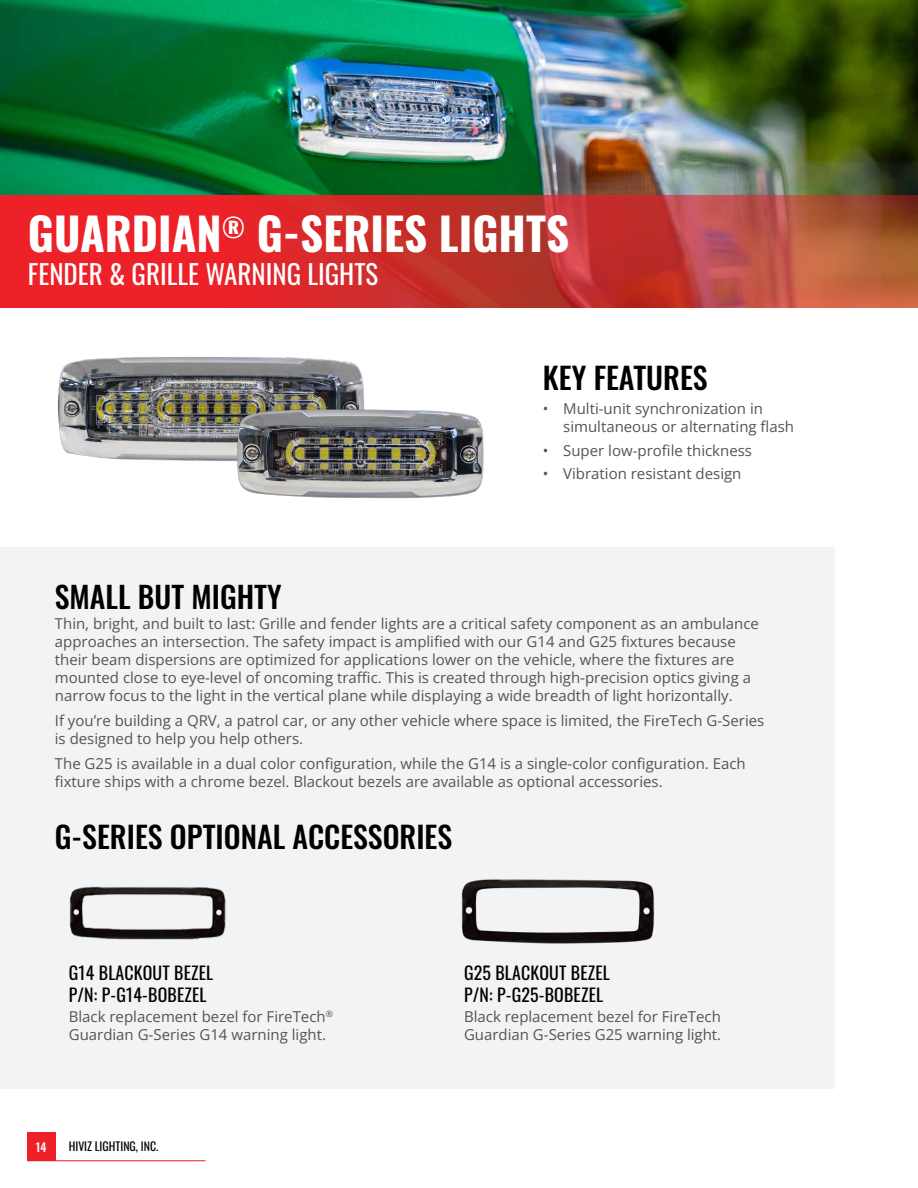
<style>
.page{position:relative;width:918px;height:1188px;background:#fff}
.page>*{position:absolute;margin:0;border:0;box-sizing:border-box;transform-origin:0 0}
.t1{font:700 45px "Oswald";color:#fff}
.t2{font:500 30px "Oswald";color:#000}
.t3{font:500 29.85px "Oswald";color:#000}
.t4{font:27px "Oswald";color:#fff}
.t5{font:17.85px/21.5px "Oswald";letter-spacing:.01em;color:#000}
.t6{font:15px/18px "Open Sans";color:#545456}
.t7{font:11.85px "Oswald";color:#000}
.t8{font:500 11.85px "Oswald";color:#fff}
</style>
<div class="page">
<div style="left:27px;top:1133px;width:29px;height:28px;background:#ed2127"></div>
<hr style="left:27px;top:1160px;width:179px;height:1px;background:#ed2127">
<div style="left:0;top:547px;width:834px;height:541px;background:#f1f3f4"></div>
<img style="left:0;top:0;width:918px;height:195px">
<svg style="left:0;top:195px;width:918px;height:112px;background:#cd3530"></svg>
<img style="left:58px;top:356px;width:306px;height:106px">
<img style="left:232px;top:400px;width:252px;height:99px">
<img style="left:69px;top:886px;width:157px;height:54px">
<img style="left:461px;top:879px;width:194px;height:65px">
<h1 class="t1" style="left:28px;top:211px;width:543px">GUARDIAN<sup>®</sup> G-SERIES LIGHTS</h1>
<h3 class="t4" style="left:28px;top:250px;width:352px">FENDER &amp; GRILLE WARNING LIGHTS</h3>
<h2 class="t2" style="left:543px;top:362px;width:166px">KEY FEATURES</h2>
<p class="t6" style="left:563px;top:400px;width:232px;text-indent:-20px">• Multi-unit synchronization in simultaneous or alternating flash</p>
<p class="t6" style="left:543px;top:441px;width:211px">• Super low-profile thickness</p>
<p class="t6" style="left:543px;top:464px;width:200px">• Vibration resistant design</p>
<h3 class="t3" style="left:55px;top:581px;width:228px">SMALL BUT MIGHTY</h3>
<p class="t6" style="left:55px;top:614px;width:706px">Thin, bright, and built to last: Grille and fender lights are a critical safety component as an ambulance approaches an intersection. The safety impact is amplified with our G14 and G25 fixtures because their beam dispersions are optimized for applications lower on the vehicle, where the fixtures are mounted close to eye-level of oncoming traffic. This is created through high-precision optics giving a narrow focus to the light in the vertical plane while displaying a wide breadth of light horizontally.</p>
<p class="t6" style="left:55px;top:711px;width:711px">If you’re building a QRV, a patrol car, or any other vehicle where space is limited, the FireTech G-Series is designed to help you help others.</p>
<p class="t6" style="left:55px;top:754px;width:692px">The G25 is available in a dual color configuration, while the G14 is a single-color configuration. Each fixture ships with a chrome bezel. Blackout bezels are available as optional accessories.</p>
<h2 class="t2" style="left:55px;top:821px;width:399px">G-SERIES OPTIONAL ACCESSORIES</h2>
<p class="t5" style="left:69px;top:961px;width:146px">G14 BLACKOUT BEZEL<br>P/N: P-G14-BOBEZEL</p>
<p class="t6" style="left:69px;top:1008px;width:266px">Black replacement bezel for FireTech<sup>®<br></sup>Guardian G-Series G14 warning light.</p>
<p class="t8" style="left:36px;top:1141px;width:12px">14</p>
<p class="t7" style="left:69px;top:1136px;width:91px">HIVIZ LIGHTING, INC.</p>
<p class="t5" style="left:464px;top:961px;width:147px">G25 BLACKOUT BEZEL<br>P/N: P-G25-BOBEZEL</p>
<p class="t6" style="left:464px;top:1008px;width:259px">Black replacement bezel for FireTech<br>Guardian G-Series G25 warning light.</p>
</div>
